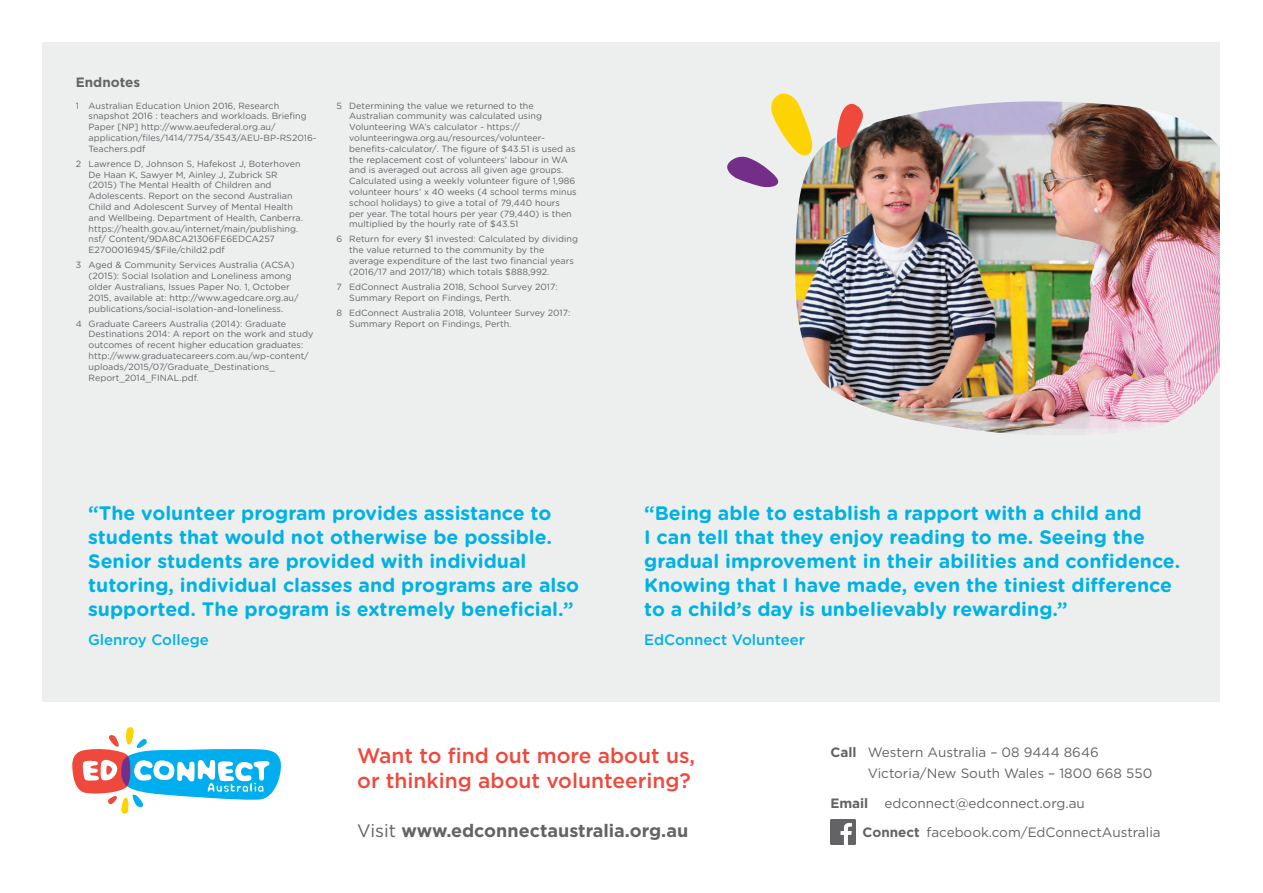
<style>
.page{position:relative;width:1263px;height:893px;background:#fff}
.page>*{position:absolute;margin:0;border:0;box-sizing:border-box;transform-origin:0 0}
.t1{font:500 21px/25.5px "Gotham HTF";color:#ef483c}
.t2{font:700 19.5px/24px "Gotham Rounded";color:#00b2e3}
.t3{font:700 18px "Gotham HTF";color:#636366}
.t4{font:500 15px "Gotham HTF";color:#00b2e3}
.t5{font:13.5px/21px "Gotham HTF";color:#636366}
.P_Intro_copy{font:700 13.5px "Gotham HTF";color:#636366}
.t6{font:9px/10.8px "Gotham Rounded";color:#636366}
.s1{font-weight:400}
.s2{font-weight:700}
</style>
<div class="page">
<div style="left:43px;top:43px;width:1177px;height:659px;background:#edefef"></div>
<img style="left:830px;top:819px;width:26px;height:26px">
<svg style="left:72px;top:727px;width:209px;height:87px"></svg>
<img style="left:795px;top:101px;width:425px;height:334px">
<svg style="left:837px;top:103px;width:28px;height:47px"></svg>
<svg style="left:727px;top:93px;width:86px;height:95px"></svg>
<p class="P_Intro_copy" style="left:76px;top:75px;width:66px">Endnotes</p>
<p class="t6" style="left:89px;top:100px;width:229px;text-indent:-13px">1 Australian Education Union 2016, Research snapshot 2016 : teachers and workloads. Briefing Paper [NP] http://www.aeufederal.org.au/ application/files/1414/7754/3543/AEU-BP-RS2016- Teachers.pdf</p>
<p class="t6" style="left:89px;top:158px;width:216px;text-indent:-13px">2 Lawrence D, Johnson S, Hafekost J, Boterhoven De Haan K, Sawyer M, Ainley J, Zubrick SR (2015) The Mental Health of Children and Adolescents. Report on the second Australian Child and Adolescent Survey of Mental Health and Wellbeing. Department of Health, Canberra. https://health.gov.au/internet/main/publishing. nsf/ Content/9DA8CA21306FE6EDCA257<br>E2700016945/$File/child2.pdf</p>
<p class="t6" style="left:89px;top:259px;width:212px;text-indent:-13px">3 Aged &amp; Community Services Australia (ACSA) (2015): Social Isolation and Loneliness among older Australians, Issues Paper No. 1, October 2015, available at: http://www.agedcare.org.au/ publications/social-isolation-and-loneliness.</p>
<p class="t6" style="left:89px;top:318px;width:226px;text-indent:-13px">4 Graduate Careers Australia (2014): Graduate Destinations 2014: A report on the work and study outcomes of recent higher education graduates: http://www.graduatecareers.com.au/wp-content/ uploads/2015/07/Graduate_Destinations_ Report_2014_FINAL.pdf.</p>
<p class="t6" style="left:349px;top:100px;width:229px;text-indent:-13px">5 Determining the value we returned to the Australian community was calculated using Volunteering WA’s calculator - https:// volunteeringwa.org.au/resources/volunteer&shy;benefits-calculator/. The figure of $43.51 is used as the replacement cost of volunteers’ labour in WA and is averaged out across all given age groups.<br>Calculated using a weekly volunteer figure of 1,986 volunteer hours’ x 40 weeks (4 school terms minus school holidays) to give a total of 79,440 hours per year. The total hours per year (79,440) is then multiplied by the hourly rate of $43.51</p>
<p class="t6" style="left:349px;top:233px;width:230px;text-indent:-13px">6 Return for every $1 invested: Calculated by dividing the value returned to the community by the average expenditure of the last two financial years (2016/17 and 2017/18) which totals $888,992.</p>
<p class="t6" style="left:349px;top:281px;width:210px;text-indent:-13px">7 EdConnect Australia 2018, School Survey 2017:<br>Summary Report on Findings, Perth.</p>
<p class="t6" style="left:349px;top:307px;width:223px;text-indent:-13px">8 EdConnect Australia 2018, Volunteer Survey 2017:<br>Summary Report on Findings, Perth.</p>
<p class="t2" style="left:88px;top:500px;width:492px">“The volunteer program provides assistance to students that would not otherwise be possible.<br>Senior students are provided with individual tutoring, individual classes and programs are also supported. The program is extremely beneficial.”</p>
<p class="t4" style="left:88px;top:632px;width:122px">Glenroy College</p>
<p class="t2" style="left:644px;top:500px;width:537px">“Being able to establish a rapport with a child and<br>I can tell that they enjoy reading to me. Seeing the gradual improvement in their abilities and confidence.<br>Knowing that I have made, even the tiniest difference to a child’s day is unbelievably rewarding.”</p>
<p class="t4" style="left:644px;top:632px;width:162px">EdConnect Volunteer</p>
<p class="t1" style="left:357px;top:742px;width:339px">Want to find out more about us, or thinking about volunteering?</p>
<p class="t3" style="left:357px;top:820px;width:332px"><span class="s1">Visit</span> www.edconnectaustralia.org.au</p>
<p class="t5" style="left:868px;top:742px;width:286px;text-indent:-38px"><span class="s2">Call</span> Western Australia – 08 9444 8646<br>Victoria/New South Wales – 1800 668 550</p>
<p class="t5" style="left:830px;top:792px;width:256px"><span class="s2">Email</span> edconnect@edconnect.org.au</p>
<p class="t5" style="left:863px;top:822px;width:300px"><span class="s2">Connect</span> facebook.com/EdConnectAustralia</p>
</div>
